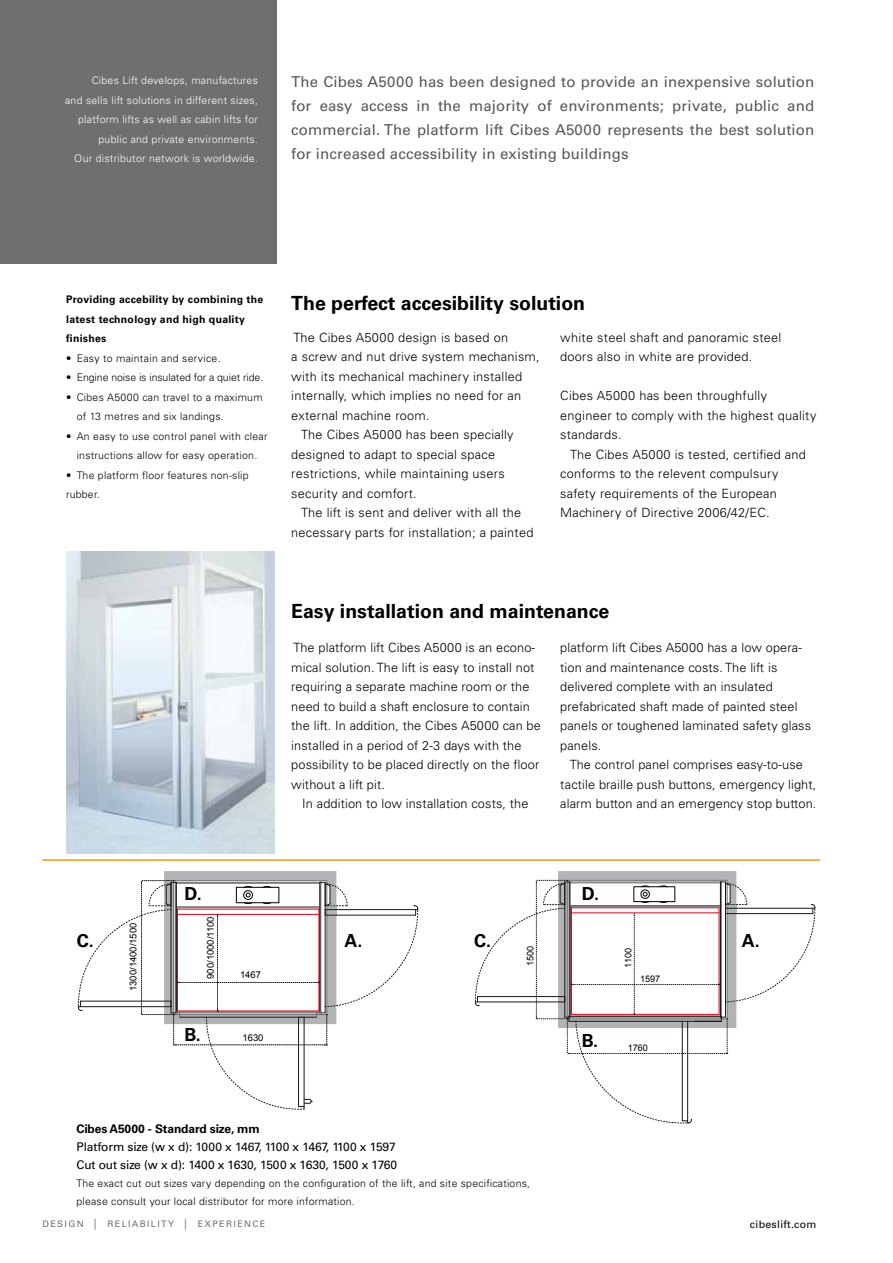
<style>
.page{position:relative;width:893px;height:1263px;background:#fff}
.page>*{position:absolute;margin:0;border:0;box-sizing:border-box;transform-origin:0 0}
.t1{font:700 19.5px "Univers LT Std";color:#000}
.t2{font:700 18px "Univers LT Std";color:#000}
.t3{font:15px/24px "Univers LT Std";letter-spacing:.01em;color:#575756;text-align:justify}
.t4{font:300 12.75px/19.5px "Univers LT Std";letter-spacing:.01em;color:#000}
.t5{font:12px/18px "Univers LT Std";letter-spacing:-.01em;color:#000}
.t6{font:700 12px "Univers LT Std";letter-spacing:-.01em;color:#000}
.t7{font:300 10.5px/19.5px "Univers LT Std";letter-spacing:.02em;color:#000}
.t8{font:300 10.5px/19.5px "Univers LT Std";letter-spacing:.025em;color:#fff;text-align:right}
.t9{font:700 10.5px/19.5px "Univers LT Std";letter-spacing:.025em;color:#000}
.t10{font:300 10.5px "Univers LT Std";letter-spacing:-.005em;color:#000}
.t11{font:10.5px "Univers LT Std";letter-spacing:.03em;color:#000}
.t12{font:9.45px "Arial";color:#000}
.t13{font:9.15px "Arial";color:#000}
.t14{font:9px "Univers LT Std";letter-spacing:.15em;color:#706f6f}
.s1{font-family:"Arial"}
</style>
<div class="page">
<div style="left:0;top:0;width:276px;height:264px;background:#706f6f"></div>
<svg style="left:78px;top:871px;width:340px;height:239px"></svg>
<svg style="left:475px;top:871px;width:340px;height:253px"></svg>
<hr style="left:43px;top:859px;width:777px;height:2px;background:#f49712">
<img style="left:66px;top:551px;width:209px;height:303px">
<p class="t8" style="left:65px;top:71px;width:194px">Cibes Lift develops, manufactures<br>and sells lift solutions in different sizes, platform lifts as well as cabin lifts for public and private environments.<br>Our distributor network is worldwide.</p>
<p class="t3" style="left:291px;top:70px;width:525px">The Cibes A5000 has been designed to provide an inexpensive solution for easy access in the majority of environments; private, public and commercial. The platform lift Cibes A5000 represents the best solution for increased accessibility in existing buildings</p>
<p class="t9" style="left:66px;top:290px;width:199px">Providing accebility by combining the latest technology and high quality finishes</p>
<p class="t7" style="left:66px;top:348px;width:156px">• Easy to maintain and service.</p>
<p class="t10" style="left:66px;top:371px;width:199px">• Engine noise is insulated for a quiet ride.</p>
<p class="t7" style="left:77px;top:387px;width:188px;text-indent:-11px">• Cibes A5000 can travel to a maximum of 13 metres and six landings.</p>
<p class="t7" style="left:66px;top:426px;width:203px;text-align:center">• An easy to use control panel with clear instructions allow for easy operation.</p>
<p class="t7" style="left:66px;top:465px;width:184px">• The platform floor features non-slip rubber.</p>
<h1 class="t1" style="left:291px;top:291px;width:295px">The perfect accesibility solution</h1>
<p class="t4" style="left:294px;top:328px;width:216px">The Cibes A5000 design is based on</p>
<p class="t4" style="left:291px;top:347px;width:250px">a screw and nut drive system mechanism,</p>
<p class="t4" style="left:291px;top:367px;width:232px">with its mechanical machinery installed</p>
<p class="t4" style="left:291px;top:386px;width:231px">internally, which implies no need for an</p>
<p class="t4" style="left:291px;top:406px;width:140px">external machine room.</p>
<p class="t4" style="left:301px;top:425px;width:214px">The Cibes A5000 has been specially</p>
<p class="t4" style="left:291px;top:445px;width:205px">designed to adapt to special space</p>
<p class="t4" style="left:291px;top:464px;width:215px">restrictions, while maintaining users</p>
<p class="t4" style="left:291px;top:484px;width:127px">security and comfort.</p>
<p class="t4" style="left:301px;top:503px;width:222px">The lift is sent and deliver with all the</p>
<p class="t4" style="left:291px;top:523px;width:244px">necessary parts for installation; a painted</p>
<p class="t4" style="left:560px;top:328px;width:223px">white steel shaft and panoramic steel doors also in white are provided.</p>
<p class="t4" style="left:560px;top:386px;width:258px">Cibes A5000 has been throughfully engineer to comply with the highest quality standards.</p>
<p class="t4" style="left:560px;top:445px;width:247px;text-indent:10px">The Cibes A5000 is tested, certified and conforms to the relevent compulsury safety requirements of the European Machinery of Directive 2006/42/EC.</p>
<h1 class="t1" style="left:291px;top:600px;width:320px">Easy installation and maintenance</h1>
<p class="t4" style="left:291px;top:638px;width:251px">The platform lift Cibes A5000 is an econo&shy;mical solution. The lift is easy to install not requiring a separate machine room or the need to build a shaft enclosure to contain the lift. In addition, the Cibes A5000 can be installed in a period of 2-3 days with the possibility to be placed directly on the floor without a lift pit.</p>
<p class="t4" style="left:302px;top:794px;width:228px">In addition to low installation costs, the</p>
<p class="t4" style="left:560px;top:638px;width:252px">platform lift Cibes A5000 has a low opera&shy;tion and maintenance costs. The lift is delivered complete with an insulated prefabricated shaft made of painted steel panels or toughened laminated safety glass panels.</p>
<p class="t4" style="left:560px;top:755px;width:258px;text-align:center">The control panel comprises easy-to-use tactile braille push buttons, emergency light, alarm button and an emergency stop button.</p>
<h2 class="t2" style="left:184px;top:883px;width:19px">D.</h2>
<h2 class="t2" style="left:582px;top:883px;width:19px">D.</h2>
<p class="t12" style="left:204px;top:979px;width:64px;rotate:-90deg">900/1000/1100</p>
<p class="t12" style="left:127px;top:991px;width:70px;rotate:-90deg">1300/1400/1500</p>
<h2 class="t2" style="left:77px;top:930px;width:19px">C.</h2>
<h2 class="t2" style="left:344px;top:930px;width:19px">A.</h2>
<h2 class="t2" style="left:474px;top:930px;width:19px">C.</h2>
<h2 class="t2" style="left:742px;top:930px;width:20px">A.</h2>
<p class="t13" style="left:524px;top:966px;width:22px;rotate:-90deg">1500</p>
<p class="t13" style="left:622px;top:968px;width:21px;rotate:-90deg">1100</p>
<p class="t12" style="left:240px;top:969px;width:23px">1467</p>
<p class="t13" style="left:640px;top:972px;width:22px">1597</p>
<h2 class="t2" style="left:184px;top:1024px;width:18px">B.</h2>
<h2 class="t2" style="left:582px;top:1030px;width:18px">B.</h2>
<p class="t12" style="left:242px;top:1031px;width:23px">1630</p>
<p class="t6" style="left:77px;top:1122px;width:185px">Cibes A5000 - Standard size, mm</p>
<p class="t5" style="left:77px;top:1138px;width:322px">Platform size (w x d): 1000 x 1467, 1100 x 1467, 1100 x 1597<br>Cut out size (w x d): 1400 x 1630, 1500 x 1630, 1500 x 1760</p>
<p class="t7" style="left:77px;top:1175px;width:455px;line-height:18px">The exact cut out sizes vary depending on the configuration of the lift, and site specifications, please consult your local distributor for more information.</p>
<p class="t13" style="left:628px;top:1042px;width:22px">1760</p>
<p class="t14" style="left:43px;top:1218px;width:224px">DESIGN <span class="s1">│</span> RELIABILITY <span class="s1">│</span> EXPERIENCE</p>
<p class="t11" style="left:750px;top:1218px;width:68px">cibeslift.com</p>
</div>
